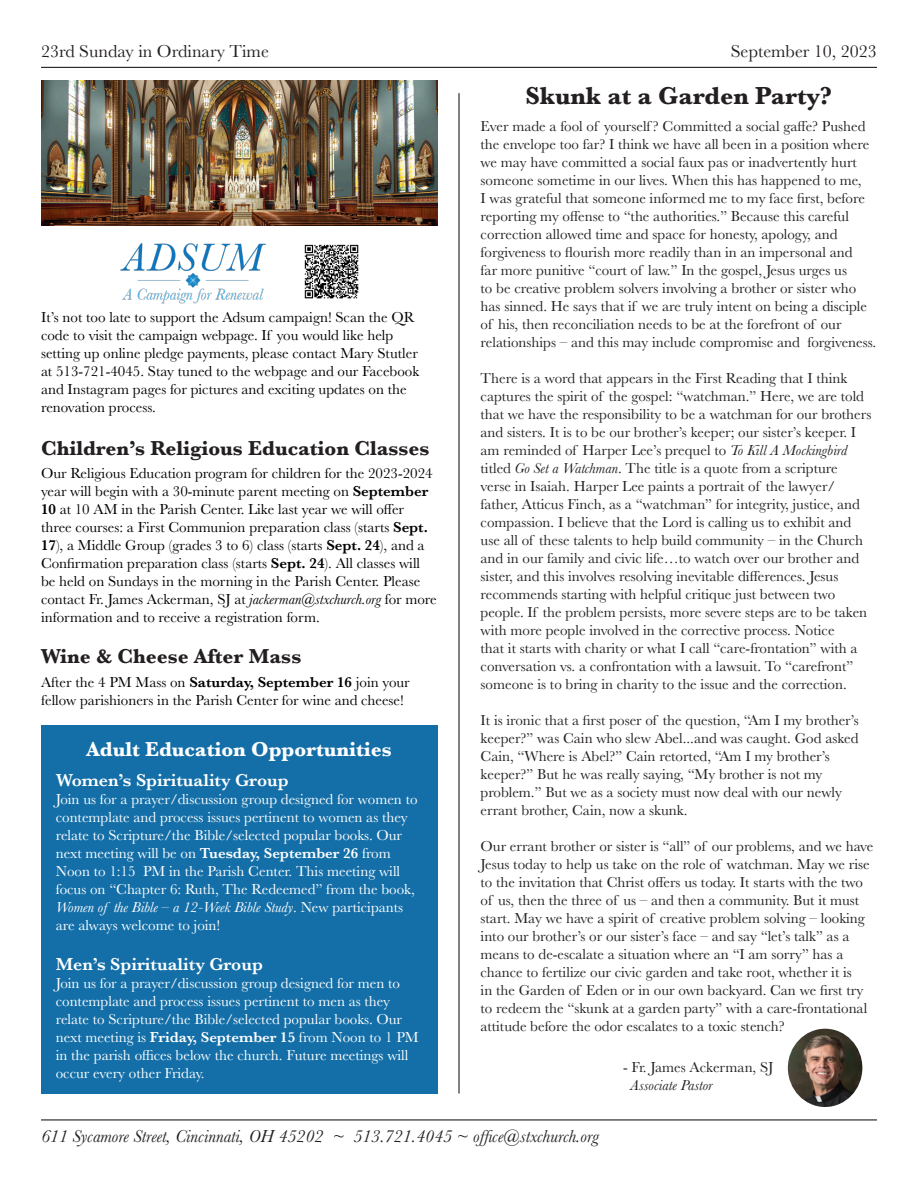
<style>
.page{position:relative;width:918px;height:1188px;background:#fff}
.page>*{position:absolute;margin:0;border:0;box-sizing:border-box;transform-origin:0 0}
._10pt_baskerville_white{font:700 25.5px "Baskerville";color:#231f20}
.Announcement_Header{font:700 21px "Baskerville";color:#231f20}
._10pt_baskerville_white-2{font:700 21px "Baskerville";color:#fff}
.t1{font:italic 18px "Baskerville";color:#231f20}
._10pt_baskerville_white-3{font:600 18px "Baskerville";color:#fff}
.t2{font:18px "Baskerville";color:#231f20}
._10pt_baskerville_white-4{font:15px/18px "Baskerville";color:#231f20}
._10pt_baskerville_white-5{font:15px/18px "Baskerville";color:#fff}
.black_announcement_body{font:15px/18px "Baskerville";color:#000}
._10pt_baskerville_white-6{font:15px/18px "Baskerville";color:#000}
._10pt_baskerville_white-7{font:italic 15px "Baskerville";color:#231f20}
.s1{font-style:italic}
.s2{font-weight:600}
</style>
<div class="page">
<hr style="left:41px;top:1119px;width:836px;height:1px;background:#231f20">
<hr style="left:41px;top:67px;width:836px;height:1px;background:#231f20">
<img style="left:788px;top:1029px;width:74px;height:78px">
<hr style="left:458px;top:93px;width:2px;height:1001px;background:#231f20">
<img style="left:120px;top:243px;width:146px;height:61px">
<img style="left:304px;top:244px;width:55px;height:55px">
<div style="left:41px;top:725px;width:396px;height:369px;background:#146fa8"></div>
<img style="left:41px;top:80px;width:396px;height:146px">
<p class="t2" style="left:41px;top:40px;width:229px">23rd Sunday in Ordinary Time</p>
<p class="t2" style="left:731px;top:40px;width:148px">September 10, 2023</p>
<p class="_10pt_baskerville_white" style="left:525px;top:78px;width:308px">Skunk at a Garden Party?</p>
<p class="_10pt_baskerville_white-4" style="left:481px;top:117px;width:397px">Ever made a fool of yourself ? Committed a social gaffe? Pushed the envelope too far? I think we have all been in a position where we may have committed a social faux pas or inadvertently hurt someone sometime in our lives. When this has happened to me,<br>I was grateful that someone informed me to my face first, before reporting my offense to “the authorities.” Because this careful correction allowed time and space for honesty, apology, and forgiveness to flourish more readily than in an impersonal and<br>far more punitive “court of law.” In the gospel, Jesus urges us<br>to be creative problem solvers involving a brother or sister who has sinned. He says that if we are truly intent on being a disciple of his, then reconciliation needs to be at the forefront of our relationships – and this may include compromise and forgiveness.</p>
<p class="_10pt_baskerville_white-4" style="left:481px;top:369px;width:392px">There is a word that appears in the First Reading that I think captures the spirit of the gospel: “watchman.” Here, we are told that we have the responsibility to be a watchman for our brothers and sisters. It is to be our brother’s keeper; our sister’s keeper. I am reminded of Harper Lee’s prequel to <span class="s1">To Kill A Mockingbird </span>titled <span class="s1">Go Set a Watchman</span>. The title is a quote from a scripture verse in Isaiah. Harper Lee paints a portrait of the lawyer/ father, Atticus Finch, as a “watchman” for integrity, justice, and compassion. I believe that the Lord is calling us to exhibit and use all of these talents to help build community – in the Church and in our family and civic life…to watch over our brother and sister, and this involves resolving inevitable differences. Jesus recommends starting with helpful critique just between two people. If the problem persists, more severe steps are to be taken with more people involved in the corrective process. Notice<br>that it starts with charity or what I call “care-frontation” with a conversation vs. a confrontation with a lawsuit. To “carefront” someone is to bring in charity to the issue and the correction.</p>
<p class="_10pt_baskerville_white-4" style="left:481px;top:711px;width:380px">It is ironic that a first poser of the question, “Am I my brother’s keeper?” was Cain who slew Abel...and was caught. God asked Cain, “Where is Abel?” Cain retorted, “Am I my brother’s keeper?” But he was really saying, “My brother is not my problem.” But we as a society must now deal with our newly errant brother, Cain, now a skunk.</p>
<p class="_10pt_baskerville_white-4" style="left:481px;top:837px;width:394px">Our errant brother or sister is “all” of our problems, and we have Jesus today to help us take on the role of watchman. May we rise to the invitation that Christ offers us today. It starts with the two of us, then the three of us – and then a community. But it must start. May we have a spirit of creative problem solving – looking into our brother’s or our sister’s face – and say “let’s talk” as a means to de-escalate a situation where an “I am sorry” has a chance to fertilize our civic garden and take root, whether it is<br>in the Garden of Eden or in our own backyard. Can we first try to redeem the “skunk at a garden party” with a care-frontational attitude before the odor escalates to a toxic stench?</p>
<p class="_10pt_baskerville_white-4" style="left:623px;top:1059px;width:152px">- Fr. James Ackerman, SJ</p>
<p class="_10pt_baskerville_white-7" style="left:631px;top:1076px;width:83px">Associate Pastor</p>
<p class="_10pt_baskerville_white-6" style="left:41px;top:309px;width:380px">It’s not too late to support the Adsum campaign! Scan the QR code to visit the campaign webpage. If you would like help setting up online pledge payments, please contact Mary Stutler at 513-721-4045. Stay tuned to the webpage and our Facebook and Instagram pages for pictures and exciting updates on the renovation process.</p>
<p class="Announcement_Header" style="left:41px;top:434px;width:390px">Children’s Religious Education Classes</p>
<p class="black_announcement_body" style="left:41px;top:464px;width:393px">Our Religious Education program for children for the 2023-2024</p>
<p class="black_announcement_body" style="left:41px;top:482px;width:397px">year will begin with a 30-minute parent meeting on <span class="s2">September 10</span> at 10 AM in the Parish Center. Like last year we will offer three courses: a First Communion preparation class (starts <span class="s2">Sept.<br>17</span>), a Middle Group (grades 3 to 6) class (starts <span class="s2">Sept. 24</span>), and a Confirmation preparation class (starts <span class="s2">Sept. 24</span>). All classes will be held on Sundays in the morning in the Parish Center. Please contact Fr. James Ackerman, SJ at <span class="s1">jackerman@stxchurch.org</span> for more</p>
<p class="black_announcement_body" style="left:41px;top:608px;width:280px">information and to receive a registration form.</p>
<p class="Announcement_Header" style="left:41px;top:641px;width:262px">Wine &amp; Cheese After Mass</p>
<p class="_10pt_baskerville_white-6" style="left:41px;top:674px;width:370px">After the 4 PM Mass on <span class="s2">Saturday, September 16</span> join your fellow parishioners in the Parish Center for wine and cheese!</p>
<p class="_10pt_baskerville_white-2" style="left:87px;top:735px;width:307px">Adult Education Opportunities</p>
<p class="_10pt_baskerville_white-3" style="left:56px;top:768px;width:234px">Women’s Spirituality Group</p>
<p class="_10pt_baskerville_white-5" style="left:56px;top:791px;width:363px">Join us for a prayer/discussion group designed for women to</p>
<p class="_10pt_baskerville_white-5" style="left:56px;top:809px;width:361px">contemplate and process issues pertinent to women as they relate to Scripture/the Bible/selected popular books. Our next meeting will be on <span class="s2">Tuesday, September 26</span> from Noon to 1:15 PM in the Parish Center. This meeting will focus on “Chapter 6: Ruth, The Redeemed” from the book, <span class="s1">Women of the Bible – a 12-Week Bible Study</span>. New participants are always welcome to join!</p>
<p class="_10pt_baskerville_white-3" style="left:56px;top:951px;width:209px">Men’s Spirituality Group</p>
<p class="_10pt_baskerville_white-5" style="left:56px;top:974px;width:346px">Join us for a prayer/discussion group designed for men to</p>
<p class="_10pt_baskerville_white-5" style="left:56px;top:992px;width:364px">contemplate and process issues pertinent to men as they relate to Scripture/the Bible/selected popular books. Our next meeting is <span class="s2">Friday, September 15</span> from Noon to 1 PM in the parish offices below the church. Future meetings will occur every other Friday.</p>
<p class="t1" style="left:41px;top:1124px;width:559px">611 Sycamore Street, Cincinnati, OH 45202 ~ 513.721.4045 ~ office@stxchurch.org</p>
</div>
